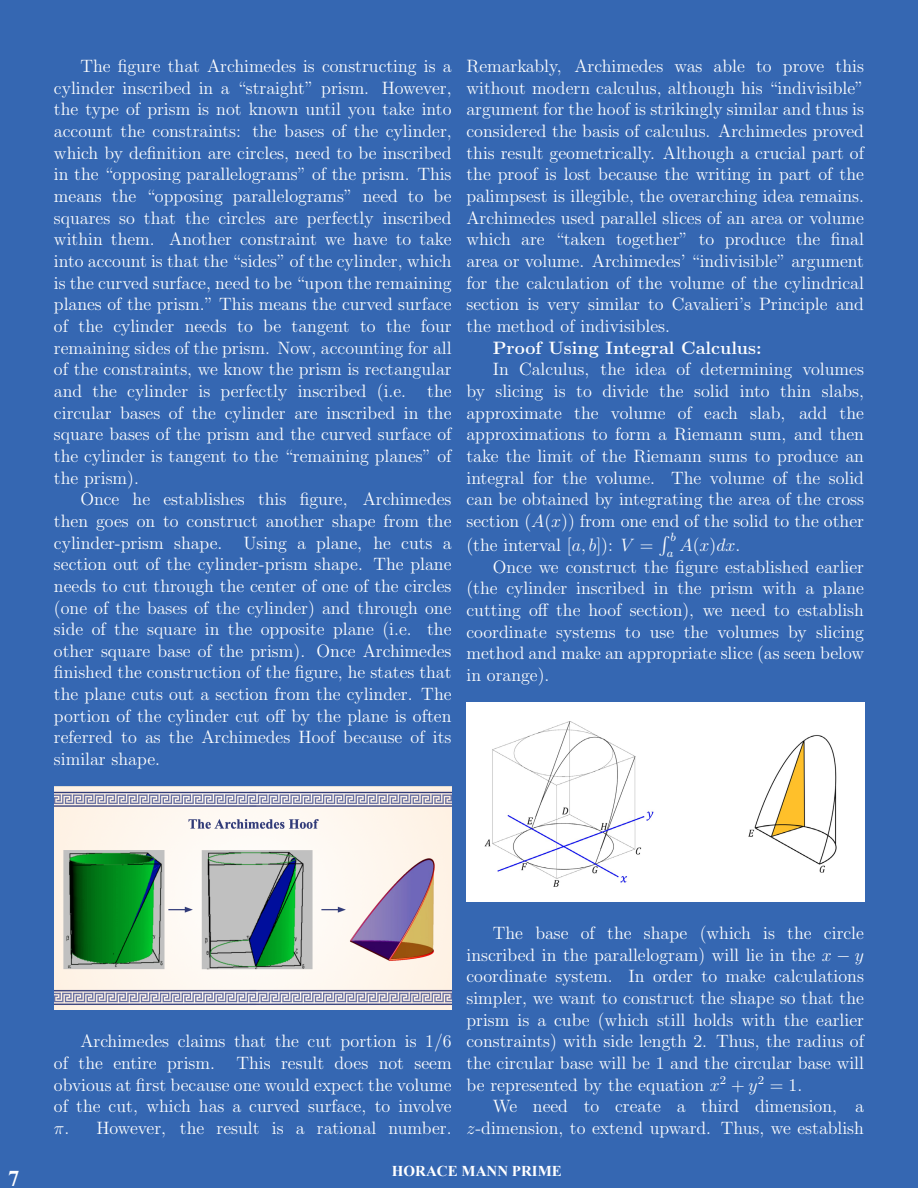
<style>
.page{position:relative;width:918px;height:1188px;background:#3567b2}
.page>*{position:absolute;margin:0;border:0;box-sizing:border-box;transform-origin:0 0}
.t1{font:700 22.5px "Times New Roman";color:#fff}
.t2{font:18px/21.6px "CMR12";color:#fff;text-align:justify}
.t3{font:18px "CMBX12";color:#fff}
.t4{font:18px/14.5px "CMMI12";color:#fff}
.t5{font:700 15px "Times New Roman";color:#fff}
.s1{font-family:"CMMI12"}
.s2{font-family:"CMEX10"}
.s3{font-family:"CMR12"}
.s4{font-family:"CMSY10"}
</style>
<div class="page">
<img style="left:54px;top:786px;width:398px;height:224px">
<img style="left:466px;top:702px;width:398px;height:200px">
<p class="t2" style="left:80px;top:57px;width:373px">The figure that Archimedes is constructing is a</p>
<p class="t2" style="left:54px;top:78px;width:399px">cylinder inscribed in a “straight” prism. However,</p>
<p class="t2" style="left:54px;top:100px;width:399px">the type of prism is not known until you take into</p>
<p class="t2" style="left:54px;top:122px;width:399px">account the constraints: the bases of the cylinder,</p>
<p class="t2" style="left:54px;top:143px;width:399px">which by definition are circles, need to be inscribed</p>
<p class="t2" style="left:54px;top:165px;width:399px">in the “opposing parallelograms” of the prism. This</p>
<p class="t2" style="left:54px;top:187px;width:399px">means the “opposing parallelograms” need to be</p>
<p class="t2" style="left:54px;top:208px;width:399px">squares so that the circles are perfectly inscribed</p>
<p class="t2" style="left:54px;top:230px;width:399px">within them. Another constraint we have to take</p>
<p class="t2" style="left:54px;top:252px;width:399px">into account is that the “sides” of the cylinder, which</p>
<p class="t2" style="left:54px;top:273px;width:399px">is the curved surface, need to be “upon the remaining</p>
<p class="t2" style="left:54px;top:295px;width:399px">planes of the prism.” This means the curved surface</p>
<p class="t2" style="left:54px;top:317px;width:399px">of the cylinder needs to be tangent to the four</p>
<p class="t2" style="left:54px;top:338px;width:399px">remaining sides of the prism. Now, accounting for all</p>
<p class="t2" style="left:54px;top:360px;width:399px">of the constraints, we know the prism is rectangular</p>
<p class="t2" style="left:54px;top:382px;width:399px">and the cylinder is perfectly inscribed (i.e. the</p>
<p class="t2" style="left:54px;top:403px;width:399px">circular bases of the cylinder are inscribed in the</p>
<p class="t2" style="left:54px;top:425px;width:399px">square bases of the prism and the curved surface of</p>
<p class="t2" style="left:54px;top:447px;width:399px">the cylinder is tangent to the “remaining planes” of</p>
<p class="t2" style="left:54px;top:468px;width:86px">the prism).</p>
<p class="t2" style="left:80px;top:490px;width:373px">Once he establishes this figure, Archimedes</p>
<p class="t2" style="left:54px;top:512px;width:399px">then goes on to construct another shape from the</p>
<p class="t2" style="left:54px;top:533px;width:399px">cylinder-prism shape. Using a plane, he cuts a</p>
<p class="t2" style="left:54px;top:555px;width:399px">section out of the cylinder-prism shape. The plane</p>
<p class="t2" style="left:54px;top:577px;width:399px">needs to cut through the center of one of the circles</p>
<p class="t2" style="left:54px;top:598px;width:399px">(one of the bases of the cylinder) and through one</p>
<p class="t2" style="left:54px;top:620px;width:399px">side of the square in the opposite plane (i.e. the</p>
<p class="t2" style="left:54px;top:642px;width:399px">other square base of the prism). Once Archimedes</p>
<p class="t2" style="left:54px;top:663px;width:399px">finished the construction of the figure, he states that</p>
<p class="t2" style="left:54px;top:685px;width:399px">the plane cuts out a section from the cylinder. The</p>
<p class="t2" style="left:54px;top:707px;width:399px">portion of the cylinder cut o↵ by the plane is often</p>
<p class="t2" style="left:54px;top:728px;width:399px">referred to as the Archimedes Hoof because of its</p>
<p class="t2" style="left:54px;top:750px;width:108px">similar shape.</p>
<p class="t2" style="left:466px;top:57px;width:399px">Remarkably, Archimedes was able to prove this</p>
<p class="t2" style="left:466px;top:78px;width:399px">without modern calculus, although his “indivisible”</p>
<p class="t2" style="left:466px;top:100px;width:399px">argument for the hoof is strikingly similar and thus is</p>
<p class="t2" style="left:466px;top:122px;width:399px">considered the basis of calculus. Archimedes proved</p>
<p class="t2" style="left:466px;top:143px;width:399px">this result geometrically. Although a crucial part of</p>
<p class="t2" style="left:466px;top:165px;width:399px">the proof is lost because the writing in part of the</p>
<p class="t2" style="left:466px;top:187px;width:399px">palimpsest is illegible, the overarching idea remains.</p>
<p class="t2" style="left:466px;top:208px;width:399px">Archimedes used parallel slices of an area or volume</p>
<p class="t2" style="left:466px;top:230px;width:399px">which are “taken together” to produce the final</p>
<p class="t2" style="left:466px;top:252px;width:399px">area or volume. Archimedes’ “indivisible” argument</p>
<p class="t2" style="left:466px;top:273px;width:399px">for the calculation of the volume of the cylindrical</p>
<p class="t2" style="left:466px;top:295px;width:399px">section is very similar to Cavalieri’s Principle and</p>
<p class="t2" style="left:466px;top:317px;width:205px">the method of indivisibles.</p>
<p class="t3" style="left:493px;top:340px;width:270px">Proof Using Integral Calculus:</p>
<p class="t2" style="left:493px;top:360px;width:373px">In Calculus, the idea of determining volumes</p>
<p class="t2" style="left:466px;top:382px;width:399px">by slicing is to divide the solid into thin slabs,</p>
<p class="t2" style="left:466px;top:403px;width:399px">approximate the volume of each slab, add the</p>
<p class="t2" style="left:466px;top:425px;width:399px">approximations to form a Riemann sum, and then</p>
<p class="t2" style="left:466px;top:447px;width:399px">take the limit of the Riemann sums to produce an</p>
<p class="t2" style="left:466px;top:468px;width:399px">integral for the volume. The volume of the solid</p>
<p class="t2" style="left:466px;top:490px;width:399px">can be obtained by integrating the area of the cross</p>
<p class="t2" style="left:466px;top:512px;width:399px">section (<span class="s1">A</span>(<span class="s1">x</span>)) from one end of the solid to the other</p>
<p class="t2" style="left:466px;top:536px;width:189px">(the interval [<span class="s1">a, b</span>]): <span class="s1">V</span> =</p>
<p class="t4" style="left:667px;top:525px;width:75px;text-indent:-8px"><span class="s2">R</span> <sub>b<br>a</sub> A<span class="s3">(</span>x<span class="s3">)</span>dx<span class="s3">.</span></p>
<p class="t2" style="left:466px;top:557px;width:399px;text-indent:26px">Once we construct the figure established earlier (the cylinder inscribed in the prism with a plane cutting o↵ the hoof section), we need to establish coordinate systems to use the volumes by slicing method and make an appropriate slice (as seen below in orange).</p>
<p class="t1" style="left:8px;top:1163px;width:13px">7</p>
<p class="t2" style="left:493px;top:924px;width:373px">The base of the shape (which is the circle</p>
<p class="t2" style="left:466px;top:945px;width:398px">inscribed in the parallelogram) will lie in the <span class="s1">x</span> <span class="s4">−</span> <span class="s1">y</span></p>
<p class="t2" style="left:466px;top:967px;width:399px">coordinate system. In order to make calculations</p>
<p class="t2" style="left:466px;top:989px;width:399px">simpler, we want to construct the shape so that the</p>
<p class="t2" style="left:466px;top:1010px;width:399px">prism is a cube (which still holds with the earlier</p>
<p class="t2" style="left:466px;top:1032px;width:399px">constraints) with side length 2. Thus, the radius of</p>
<p class="t2" style="left:466px;top:1054px;width:399px">the circular base will be 1 and the circular base will</p>
<p class="t2" style="left:466px;top:1075px;width:337px">be represented by the equation <span class="s1">x</span><sup>2</sup> + <span class="s1">y</span><sup>2</sup> = 1.</p>
<p class="t2" style="left:493px;top:1097px;width:373px">We need to create a third dimension, a</p>
<p class="t2" style="left:466px;top:1119px;width:399px"><span class="s1">z</span>-dimension, to extend upward. Thus, we establish</p>
<p class="t5" style="left:392px;top:1161px;width:171px">HORACE MANN PRIME</p>
<p class="t2" style="left:54px;top:1032px;width:399px;text-indent:26px">Archimedes claims that the cut portion is 1/6 of the entire prism. This result does not seem obvious at first because one would expect the volume of the cut, which has a curved surface, to involve <span class="s1">⇡</span>.</p>
<p class="t2" style="left:96px;top:1119px;width:357px">However, the result is a rational number.</p>
</div>
